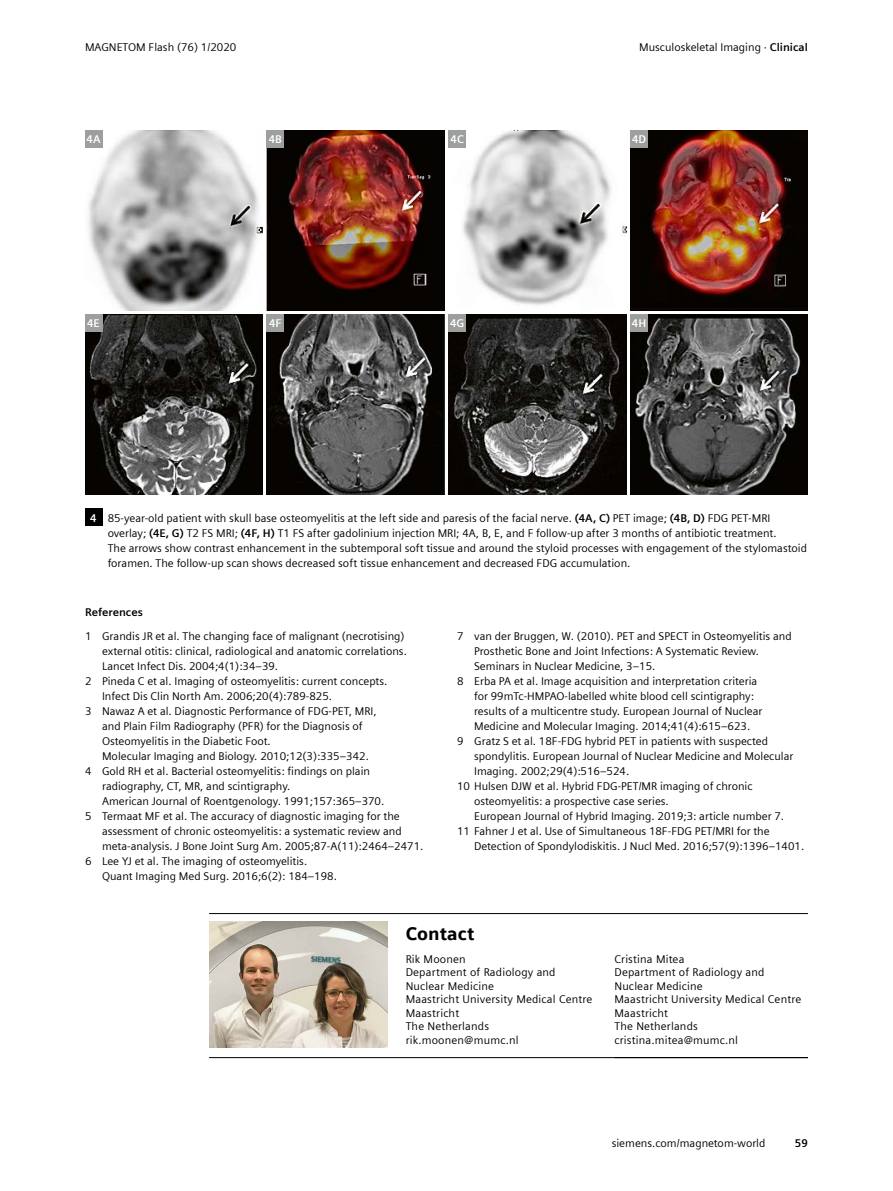
<style>
.page{position:relative;width:893px;height:1191px;background:#fff}
.page>*{position:absolute;margin:0;border:0;box-sizing:border-box;transform-origin:0 0}
.t1{font:900 18px "Siemens Sans";letter-spacing:.005em;color:#000}
.t2{font:11.25px/13.5px "Siemens Sans";color:#000}
.t3{font:700 11.25px "Siemens Sans";color:#fff}
.t4{font:700 11.25px "Siemens Sans";color:#000}
.s1{font-weight:700}
.s2{font-weight:700;color:#fff}
</style>
<div class="page">
<img style="left:85px;top:130px;width:177px;height:180px">
<img style="left:85px;top:315px;width:177px;height:180px">
<img style="left:267px;top:130px;width:177px;height:180px">
<img style="left:267px;top:315px;width:177px;height:180px">
<img style="left:449px;top:130px;width:177px;height:175px">
<img style="left:449px;top:315px;width:177px;height:180px">
<img style="left:631px;top:130px;width:177px;height:180px">
<img style="left:631px;top:315px;width:177px;height:180px">
<div style="left:85px;top:509px;width:17px;height:17px;background:#000"></div>
<div style="left:85px;top:130px;width:17px;height:17px;background:#9d9e9e"></div>
<div style="left:85px;top:315px;width:17px;height:17px;background:#9d9e9e"></div>
<div style="left:267px;top:130px;width:17px;height:17px;background:#9d9e9e"></div>
<div style="left:267px;top:315px;width:17px;height:17px;background:#9d9e9e"></div>
<div style="left:449px;top:130px;width:17px;height:17px;background:#9d9e9e"></div>
<div style="left:449px;top:315px;width:17px;height:17px;background:#9d9e9e"></div>
<div style="left:631px;top:130px;width:17px;height:17px;background:#9d9e9e"></div>
<div style="left:631px;top:315px;width:17px;height:17px;background:#9d9e9e"></div>
<hr style="left:209px;top:913px;width:599px;height:1px;background:#000">
<hr style="left:209px;top:1057px;width:599px;height:1px;background:#000">
<img style="left:209px;top:921px;width:178px;height:126px">
<p class="t2" style="left:85px;top:40px;width:153px">MAGNETOM Flash (76) 1/2020</p>
<p class="t2" style="left:639px;top:40px;width:170px">Musculoskeletal Imaging · <span class="s1">Clinical</span></p>
<p class="t3" style="left:87px;top:130px;width:16px">4A</p>
<p class="t3" style="left:87px;top:315px;width:14px">4E</p>
<p class="t3" style="left:269px;top:130px;width:15px">4B</p>
<p class="t3" style="left:269px;top:315px;width:14px">4F</p>
<p class="t3" style="left:451px;top:130px;width:15px">4C</p>
<p class="t3" style="left:450px;top:315px;width:16px">4G</p>
<p class="t3" style="left:632px;top:130px;width:16px">4D</p>
<p class="t3" style="left:632px;top:315px;width:16px">4H</p>
<p class="t2" style="left:108px;top:509px;width:701px;line-height:15px;text-indent:-17px"><span class="s2">4</span> 85-year-old patient with skull base osteomyelitis at the left side and paresis of the facial nerve. <span class="s1">(4A, C)</span> PET image; <span class="s1">(4B, D)</span> FDG PET-MRI overlay; <span class="s1">(4E, G)</span> T2 FS MRI; <span class="s1">(4F, H)</span> T1 FS after gadolinium injection MRI; 4A, B, E, and F follow-up after 3 months of antibiotic treatment.<br>The arrows show contrast enhancement in the subtemporal soft tissue and around the styloid processes with engagement of the stylomastoid foramen. The follow-up scan shows decreased soft tissue enhancement and decreased FDG accumulation.</p>
<p class="t4" style="left:85px;top:604px;width:59px">References</p>
<p class="t2" style="left:85px;top:629px;width:321px">1 Grandis JR et al. The changing face of malignant (necrotising)</p>
<p class="t2" style="left:102px;top:644px;width:306px">external otitis: clinical, radiological and anatomic correlations.</p>
<p class="t2" style="left:102px;top:659px;width:178px">Lancet Infect Dis. 2004;4(1):34–39.</p>
<p class="t2" style="left:85px;top:674px;width:304px">2 Pineda C et al. Imaging of osteomyelitis: current concepts.</p>
<p class="t2" style="left:102px;top:689px;width:232px">Infect Dis Clin North Am. 2006;20(4):789-825.</p>
<p class="t2" style="left:85px;top:704px;width:293px">3 Nawaz A et al. Diagnostic Performance of FDG-PET, MRI,</p>
<p class="t2" style="left:102px;top:719px;width:262px">and Plain Film Radiography (PFR) for the Diagnosis of</p>
<p class="t2" style="left:102px;top:734px;width:170px">Osteomyelitis in the Diabetic Foot.</p>
<p class="t2" style="left:102px;top:749px;width:268px">Molecular Imaging and Biology. 2010;12(3):335–342.</p>
<p class="t2" style="left:85px;top:764px;width:287px">4 Gold RH et al. Bacterial osteomyelitis: findings on plain</p>
<p class="t2" style="left:102px;top:779px;width:190px">radiography, CT, MR, and scintigraphy.</p>
<p class="t2" style="left:102px;top:794px;width:284px">American Journal of Roentgenology. 1991;157:365–370.</p>
<p class="t2" style="left:85px;top:809px;width:316px">5 Termaat MF et al. The accuracy of diagnostic imaging for the</p>
<p class="t2" style="left:102px;top:824px;width:301px">assessment of chronic osteomyelitis: a systematic review and</p>
<p class="t2" style="left:102px;top:839px;width:323px">meta-analysis. J Bone Joint Surg Am. 2005;87-A(11):2464–2471.</p>
<p class="t2" style="left:85px;top:854px;width:224px">6 Lee YJ et al. The imaging of osteomyelitis.</p>
<p class="t2" style="left:102px;top:869px;width:236px">Quant Imaging Med Surg. 2016;6(2): 184–198.</p>
<p class="t2" style="left:457px;top:629px;width:336px">7 van der Bruggen, W. (2010). PET and SPECT in Osteomyelitis and</p>
<p class="t2" style="left:474px;top:644px;width:286px">Prosthetic Bone and Joint Infections: A Systematic Review.</p>
<p class="t2" style="left:474px;top:659px;width:183px">Seminars in Nuclear Medicine, 3–15.</p>
<p class="t2" style="left:457px;top:674px;width:302px">8 Erba PA et al. Image acquisition and interpretation criteria</p>
<p class="t2" style="left:474px;top:689px;width:281px">for 99mTc-HMPAO-labelled white blood cell scintigraphy:</p>
<p class="t2" style="left:474px;top:704px;width:290px">results of a multicentre study. European Journal of Nuclear</p>
<p class="t2" style="left:474px;top:719px;width:278px">Medicine and Molecular Imaging. 2014;41(4):615–623.</p>
<p class="t2" style="left:457px;top:734px;width:312px">9 Gratz S et al. 18F-FDG hybrid PET in patients with suspected</p>
<p class="t2" style="left:474px;top:749px;width:321px">spondylitis. European Journal of Nuclear Medicine and Molecular</p>
<p class="t2" style="left:474px;top:764px;width:157px">Imaging. 2002;29(4):516–524.</p>
<p class="t2" style="left:457px;top:779px;width:297px">10 Hulsen DJW et al. Hybrid FDG-PET/MR imaging of chronic</p>
<p class="t2" style="left:474px;top:794px;width:196px">osteomyelitis: a prospective case series.</p>
<p class="t2" style="left:474px;top:809px;width:312px">European Journal of Hybrid Imaging. 2019;3: article number 7.</p>
<p class="t2" style="left:457px;top:824px;width:314px">11 Fahner J et al. Use of Simultaneous 18F-FDG PET/MRI for the</p>
<p class="t2" style="left:474px;top:839px;width:332px">Detection of Spondylodiskitis. J Nucl Med. 2016;57(9):1396–1401.</p>
<h1 class="t1" style="left:406px;top:919px;width:70px">Contact</h1>
<p class="t2" style="left:406px;top:951px;width:188px">Rik Moonen<br>Department of Radiology and<br>Nuclear Medicine<br>Maastricht University Medical Centre<br>Maastricht<br>The Netherlands rik.moonen@mumc.nl</p>
<p class="t2" style="left:614px;top:951px;width:188px">Cristina Mitea<br>Department of Radiology and<br>Nuclear Medicine<br>Maastricht University Medical Centre<br>Maastricht<br>The Netherlands cristina.mitea@mumc.nl</p>
<p class="t2" style="left:612px;top:1136px;width:155px">siemens.com/magnetom-world</p>
<p class="t4" style="left:795px;top:1135px;width:15px">59</p>
</div>
